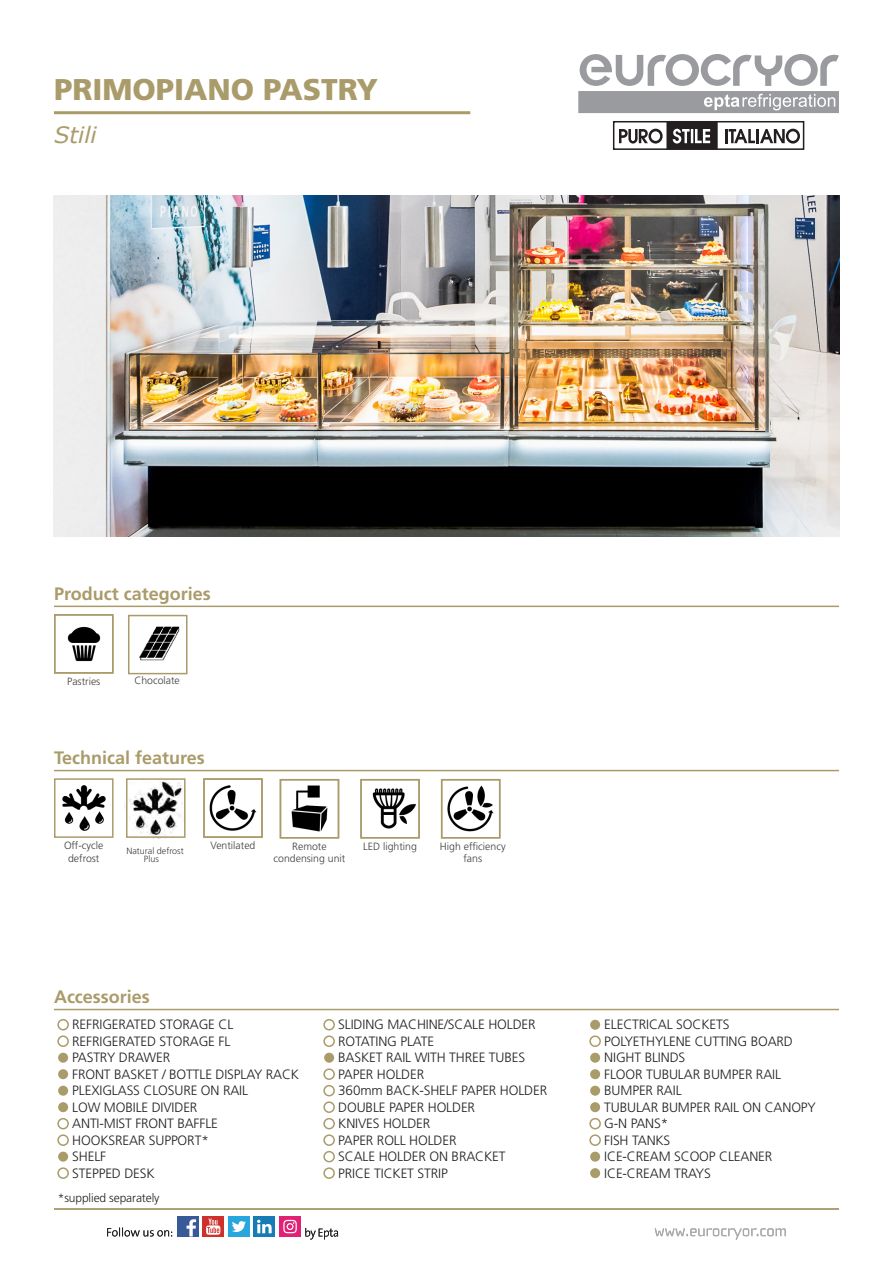
<style>
.page{position:relative;width:893px;height:1263px;background:#fff}
.page>*{position:absolute;margin:0;border:0;box-sizing:border-box;transform-origin:0 0}
.t1{font:900 30px "Frutiger LT Std";color:#aa9b6a}
.t2{font:italic 22.5px "Verdana";color:#aa9b6a}
.t3{font:700 18px "Frutiger LT Std";color:#aa9b6a}
.t4{font:300 13.5px/16.5px "Frutiger LT Std";letter-spacing:-.01em;color:#231f20}
.t5{font:300 12px "Frutiger LT Std";letter-spacing:-.01em;color:#231f20}
.t6{font:300 10.5px/12.6px "Frutiger LT Std";color:#3e3e3f;text-align:center}
.t7{font:300 9px/8.9px "Frutiger LT Std";color:#3c3c3b}
</style>
<div class="page">
<hr style="left:54px;top:1009px;width:785px;height:1px;background:#aa9b6a">
<hr style="left:54px;top:111px;width:416px;height:3px;background:#aa9b6a">
<svg style="left:578px;top:54px;width:261px;height:59px"></svg>
<hr style="left:54px;top:606px;width:785px;height:1px;background:#aa9b6a">
<hr style="left:54px;top:770px;width:785px;height:1px;background:#aa9b6a">
<div style="left:613px;top:121px;width:191px;height:29px;border:2px solid #231f20"></div>
<svg style="left:619px;top:121px;width:99px;height:29px"></svg>
<svg style="left:725px;top:129px;width:75px;height:15px"></svg>
<div style="left:590px;top:1020px;width:10px;height:10px;background:#aa9b6a;border-radius:50%"></div>
<div style="left:589px;top:1035px;width:12px;height:12px;border:2px solid #aa9b6a;border-radius:50%"></div>
<div style="left:590px;top:1053px;width:10px;height:10px;background:#aa9b6a;border-radius:50%"></div>
<div style="left:590px;top:1069px;width:10px;height:10px;background:#aa9b6a;border-radius:50%"></div>
<div style="left:590px;top:1086px;width:10px;height:10px;background:#aa9b6a;border-radius:50%"></div>
<div style="left:590px;top:1102px;width:10px;height:10px;background:#aa9b6a;border-radius:50%"></div>
<div style="left:589px;top:1118px;width:12px;height:11px;border:2px solid #aa9b6a;border-radius:50%"></div>
<div style="left:589px;top:1134px;width:12px;height:12px;border:2px solid #aa9b6a;border-radius:50%"></div>
<div style="left:590px;top:1152px;width:10px;height:10px;background:#aa9b6a;border-radius:50%"></div>
<div style="left:590px;top:1168px;width:10px;height:10px;background:#aa9b6a;border-radius:50%"></div>
<div style="left:323px;top:1019px;width:12px;height:11px;border:2px solid #aa9b6a;border-radius:50%"></div>
<div style="left:323px;top:1035px;width:12px;height:12px;border:2px solid #aa9b6a;border-radius:50%"></div>
<div style="left:324px;top:1053px;width:10px;height:10px;background:#aa9b6a;border-radius:50%"></div>
<div style="left:323px;top:1068px;width:12px;height:12px;border:2px solid #aa9b6a;border-radius:50%"></div>
<div style="left:323px;top:1085px;width:12px;height:11px;border:2px solid #aa9b6a;border-radius:50%"></div>
<div style="left:323px;top:1101px;width:12px;height:12px;border:2px solid #aa9b6a;border-radius:50%"></div>
<div style="left:323px;top:1118px;width:12px;height:11px;border:2px solid #aa9b6a;border-radius:50%"></div>
<div style="left:323px;top:1134px;width:12px;height:12px;border:2px solid #aa9b6a;border-radius:50%"></div>
<div style="left:323px;top:1151px;width:12px;height:11px;border:2px solid #aa9b6a;border-radius:50%"></div>
<div style="left:323px;top:1167px;width:12px;height:12px;border:2px solid #aa9b6a;border-radius:50%"></div>
<div style="left:57px;top:1019px;width:12px;height:11px;border:2px solid #aa9b6a;border-radius:50%"></div>
<div style="left:57px;top:1035px;width:12px;height:12px;border:2px solid #aa9b6a;border-radius:50%"></div>
<div style="left:58px;top:1053px;width:10px;height:10px;background:#aa9b6a;border-radius:50%"></div>
<div style="left:58px;top:1069px;width:10px;height:10px;background:#aa9b6a;border-radius:50%"></div>
<div style="left:58px;top:1086px;width:10px;height:10px;background:#aa9b6a;border-radius:50%"></div>
<div style="left:58px;top:1102px;width:10px;height:10px;background:#aa9b6a;border-radius:50%"></div>
<div style="left:57px;top:1118px;width:12px;height:11px;border:2px solid #aa9b6a;border-radius:50%"></div>
<div style="left:57px;top:1134px;width:12px;height:12px;border:2px solid #aa9b6a;border-radius:50%"></div>
<div style="left:58px;top:1152px;width:10px;height:10px;background:#aa9b6a;border-radius:50%"></div>
<div style="left:57px;top:1167px;width:12px;height:12px;border:2px solid #aa9b6a;border-radius:50%"></div>
<hr style="left:54px;top:1208px;width:785px;height:2px;background:#aa9b6a">
<svg style="left:655px;top:1228px;width:131px;height:12px"></svg>
<div style="left:203px;top:1216px;width:21px;height:21px;background:#ce312c"></div>
<svg style="left:206px;top:1218px;width:14px;height:17px"></svg>
<div style="left:177px;top:1216px;width:21px;height:21px;background:#395a99"></div>
<svg style="left:187px;top:1219px;width:9px;height:17px"></svg>
<div style="left:254px;top:1216px;width:21px;height:21px;background:#177bb5"></div>
<svg style="left:257px;top:1220px;width:15px;height:13px"></svg>
<div style="left:228px;top:1216px;width:22px;height:21px;background:#28a7df"></div>
<svg style="left:232px;top:1221px;width:14px;height:11px"></svg>
<svg style="left:107px;top:1227px;width:65px;height:9px"></svg>
<svg style="left:305px;top:1228px;width:33px;height:11px"></svg>
<div style="left:279px;top:1216px;width:22px;height:21px;background:#e02174"></div>
<svg style="left:283px;top:1220px;width:14px;height:13px"></svg>
<img style="left:67px;top:626px;width:34px;height:36px">
<div style="left:54px;top:614px;width:60px;height:60px;border:2px solid #aa9b6a"></div>
<img style="left:53px;top:195px;width:787px;height:342px">
<img style="left:139px;top:626px;width:41px;height:35px">
<div style="left:128px;top:615px;width:60px;height:59px;border:2px solid #aa9b6a"></div>
<img style="left:291px;top:785px;width:37px;height:47px">
<img style="left:62px;top:785px;width:44px;height:46px">
<div style="left:54px;top:778px;width:60px;height:60px;border:2px solid #aa9b6a"></div>
<img style="left:209px;top:785px;width:48px;height:46px">
<img style="left:372px;top:788px;width:44px;height:41px">
<img style="left:447px;top:785px;width:47px;height:47px">
<div style="left:203px;top:778px;width:60px;height:60px;border:2px solid #aa9b6a"></div>
<div style="left:280px;top:779px;width:59px;height:59px;border:2px solid #aa9b6a"></div>
<div style="left:360px;top:779px;width:60px;height:59px;border:2px solid #aa9b6a"></div>
<div style="left:441px;top:779px;width:59px;height:59px;border:2px solid #aa9b6a"></div>
<img style="left:129px;top:781px;width:54px;height:58px">
<div style="left:126px;top:778px;width:60px;height:60px;border:2px solid #aa9b6a"></div>
<h1 class="t1" style="left:54px;top:72px;width:326px">PRIMOPIANO PASTRY</h1>
<h2 class="t2" style="left:54px;top:119px;width:44px">Stili</h2>
<h3 class="t3" style="left:54px;top:583px;width:158px">Product categories</h3>
<p class="t6" style="left:67px;top:675px;width:35px">Pastries</p>
<p class="t6" style="left:134px;top:674px;width:47px">Chocolate</p>
<h3 class="t3" style="left:54px;top:747px;width:152px">Technical features</h3>
<p class="t6" style="left:64px;top:839px;width:41px">Off-cycle defrost</p>
<p class="t6" style="left:210px;top:839px;width:46px">Ventilated</p>
<p class="t6" style="left:274px;top:840px;width:73px">Remote condensing unit</p>
<p class="t6" style="left:363px;top:840px;width:55px">LED lighting</p>
<p class="t6" style="left:440px;top:840px;width:67px">High efficiency fans</p>
<p class="t7" style="left:144px;top:846px;width:41px;text-indent:-18px">Natural defrost<br>Plus</p>
<h3 class="t3" style="left:54px;top:986px;width:97px">Accessories</h3>
<p class="t4" style="left:72px;top:1016px;width:228px">REFRIGERATED STORAGE CL<br>REFRIGERATED STORAGE FL<br>PASTRY DRAWER<br>FRONT BASKET / BOTTLE DISPLAY RACK<br>PLEXIGLASS CLOSURE ON RAIL<br>LOW MOBILE DIVIDER<br>ANTI-MIST FRONT BAFFLE<br>HOOKSREAR SUPPORT*<br>SHELF<br>STEPPED DESK</p>
<p class="t4" style="left:338px;top:1016px;width:211px">SLIDING MACHINE/SCALE HOLDER<br>ROTATING PLATE<br>BASKET RAIL WITH THREE TUBES<br>PAPER HOLDER<br>360mm BACK-SHELF PAPER HOLDER<br>DOUBLE PAPER HOLDER<br>KNIVES HOLDER<br>PAPER ROLL HOLDER<br>SCALE HOLDER ON BRACKET<br>PRICE TICKET STRIP</p>
<p class="t4" style="left:604px;top:1016px;width:213px">ELECTRICAL SOCKETS<br>POLYETHYLENE CUTTING BOARD<br>NIGHT BLINDS<br>FLOOR TUBULAR BUMPER RAIL<br>BUMPER RAIL<br>TUBULAR BUMPER RAIL ON CANOPY<br>G-N PANS*<br>FISH TANKS<br>ICE-CREAM SCOOP CLEANER<br>ICE-CREAM TRAYS</p>
<p class="t5" style="left:58px;top:1191px;width:103px">*supplied separately</p>
</div>
